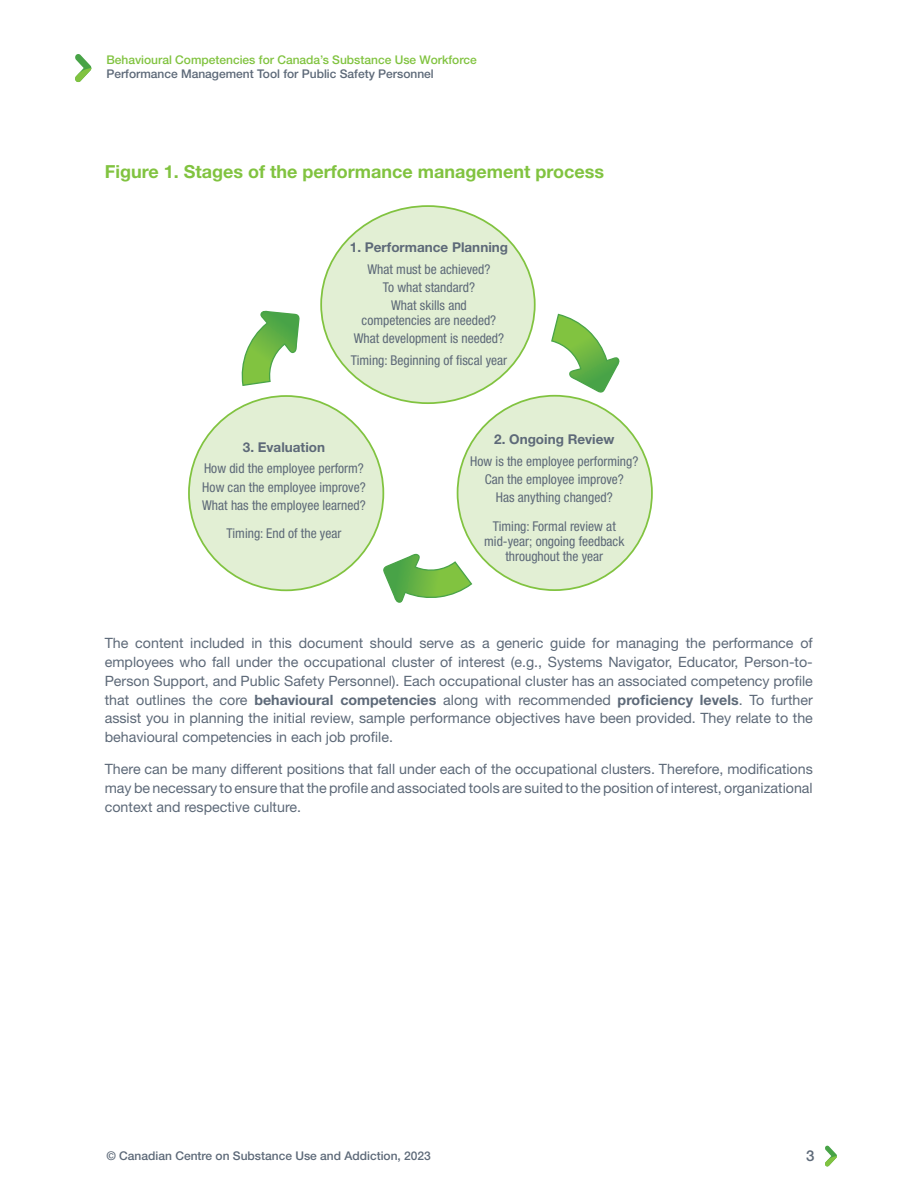
<style>
.page{position:relative;width:918px;height:1188px;background:#fff}
.page>*{position:absolute;margin:0;border:0;box-sizing:border-box;transform-origin:0 0}
.Heading_H2{font:700 18px "Helvetica Neue LT Std";color:#81c340}
.t1{font:500 15px "Helvetica Neue LT Std";color:#5d6978}
.t2{font:14.25px/18.8px "Helvetica Neue LT Std";color:#5d6978;text-align:justify}
.t3{font:condensed 13.5px/15px "Helvetica Neue LT Std";color:#5d6978;text-align:center}
.t4{font:700 13.5px "Helvetica Neue LT Std";color:#5d6978}
.t5{font:500 12px "Helvetica Neue LT Std";color:#5d6978}
.t6{font:500 12px "Helvetica Neue LT Std";color:#81c340}
.s1{font-weight:700}
</style>
<div class="page">
<svg style="left:825px;top:1145px;width:12px;height:22px"></svg>
<svg style="left:75px;top:54px;width:17px;height:28px"></svg>
<svg style="left:551px;top:314px;width:69px;height:79px"></svg>
<svg style="left:383px;top:554px;width:89px;height:49px"></svg>
<svg style="left:241px;top:310px;width:59px;height:76px"></svg>
<div style="left:189px;top:396px;width:194px;height:194px;background:#e2efd4;border-radius:50%"></div>
<div style="left:321px;top:206px;width:214px;height:197px;background:#e2efd4;border-radius:50%"></div>
<div style="left:458px;top:396px;width:194px;height:194px;background:#e2efd4;border-radius:50%"></div>
<p class="t6" style="left:106px;top:53px;width:372px">Behavioural Competencies for Canada’s Substance Use Workforce</p>
<p class="t5" style="left:106px;top:67px;width:329px">Performance Management Tool for Public Safety Personnel</p>
<p class="Heading_H2" style="left:105px;top:161px;width:501px">Figure 1. Stages of the performance management process</p>
<p class="t4" style="left:350px;top:239px;width:160px">1. Performance Planning</p>
<p class="t3" style="left:367px;top:261px;width:125px">What must be achieved?</p>
<p class="t3" style="left:383px;top:279px;width:94px">To what standard?</p>
<p class="t3" style="left:362px;top:298px;width:136px">What skills and competencies are needed?</p>
<p class="t3" style="left:354px;top:331px;width:152px">What development is needed?</p>
<p class="t3" style="left:351px;top:353px;width:158px">Timing: Beginning of fiscal year</p>
<p class="t4" style="left:243px;top:438px;width:84px">3. Evaluation</p>
<p class="t3" style="left:204px;top:461px;width:161px">How did the employee perform?</p>
<p class="t3" style="left:202px;top:479px;width:165px">How can the employee improve?</p>
<p class="t3" style="left:202px;top:497px;width:165px">What has the employee learned?</p>
<p class="t3" style="left:227px;top:526px;width:116px">Timing: End of the year</p>
<p class="t4" style="left:494px;top:431px;width:122px">2. Ongoing Review</p>
<p class="t3" style="left:470px;top:453px;width:170px">How is the employee performing?</p>
<p class="t3" style="left:485px;top:472px;width:141px">Can the employee improve?</p>
<p class="t3" style="left:496px;top:490px;width:118px">Has anything changed?</p>
<p class="t3" style="left:484px;top:518px;width:142px">Timing: Formal review at mid-year; ongoing feedback throughout the year</p>
<p class="t2" style="left:105px;top:634px;width:710px">The content included in this document should serve as a generic guide for managing the performance of employees who fall under the occupational cluster of interest (e.g., Systems Navigator, Educator, Person-to-Person Support, and Public Safety Personnel). Each occupational cluster has an associated competency profile that outlines the core <span class="s1">behavioural competencies</span> along with recommended <span class="s1">proficiency levels</span>. To further assist you in planning the initial review, sample performance objectives have been provided. They relate to the behavioural competencies in each job profile.</p>
<p class="t2" style="left:105px;top:760px;width:710px">There can be many different positions that fall under each of the occupational clusters. Therefore, modifications may be necessary to ensure that the profile and associated tools are suited to the position of interest, organizational context and respective culture.</p>
<p class="t5" style="left:106px;top:1149px;width:326px">© Canadian Centre on Substance Use and Addiction, 2023</p>
<p class="t1" style="left:806px;top:1146px;width:10px">3</p>
</div>
